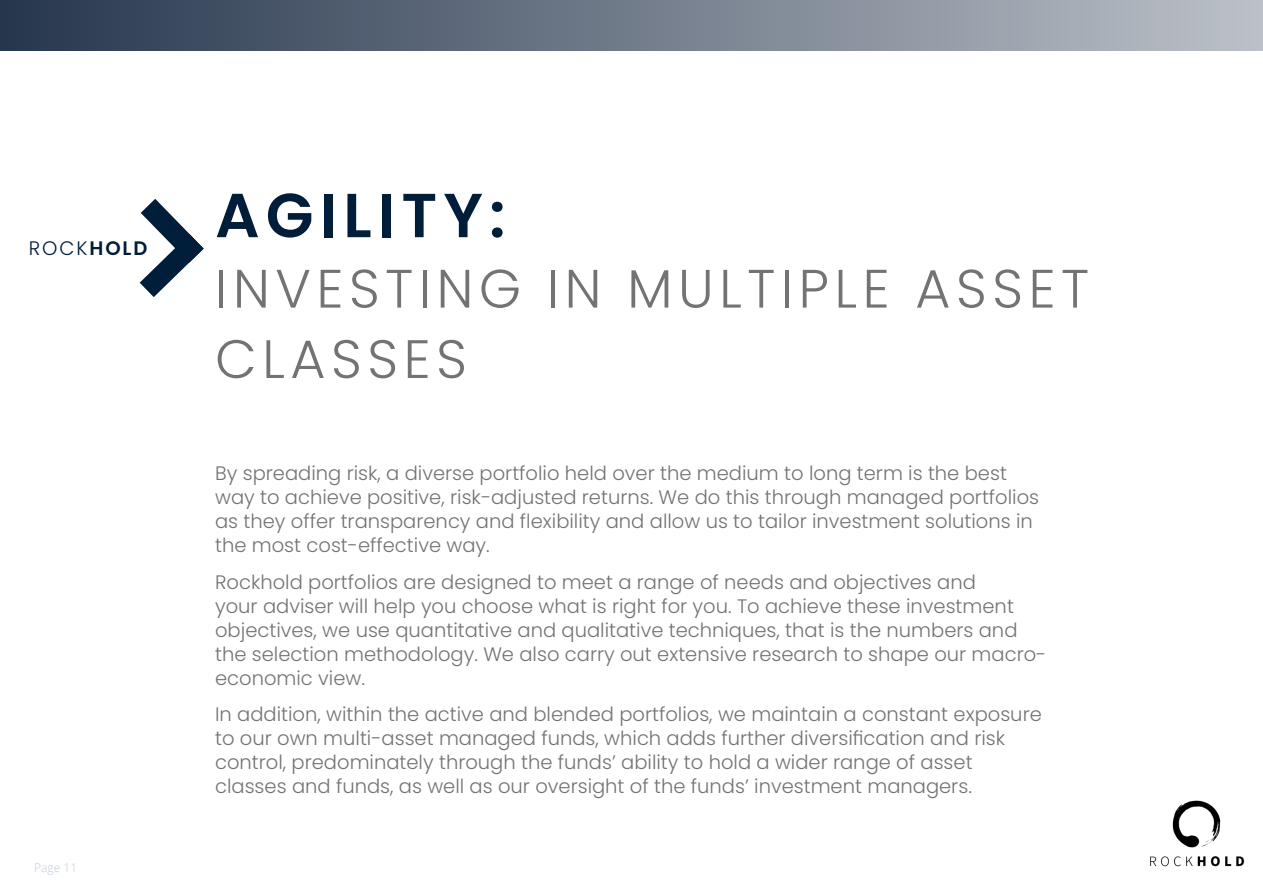
<style>
.page{position:relative;width:1263px;height:893px;background:#fff}
.page>*{position:absolute;margin:0;border:0;box-sizing:border-box;transform-origin:0 0}
.t1{font:600 62.1px "Poppins";letter-spacing:.1em;color:#001d39}
.t2{font:300 54px "Poppins";letter-spacing:.1em;color:#737375}
.Body_Text{font:300 19.5px/24px "Poppins";color:#737375}
.t3{font:300 19.5px "Poppins";color:#001d39}
.t4{font:300 12px "Open Sans";color:#c0cada}
.s1{font-weight:600}
</style>
<div class="page">
<svg style="left:140px;top:199px;width:64px;height:98px"></svg>
<img style="left:1150px;top:800px;width:95px;height:67px">
<div style="left:0;top:0;width:1263px;height:51px;background:linear-gradient(to right,#27364d,#bdc2c9)"></div>
<p class="t3" style="left:29px;top:237px;width:120px">ROCK<span class="s1">HOLD</span></p>
<p class="t4" style="left:34px;top:860px;width:45px">Page 11</p>
<p class="t1" style="left:215px;top:179px;width:292px">AGILITY:</p>
<p class="t2" style="left:215px;top:257px;width:875px">INVESTING IN MULTIPLE ASSET</p>
<p class="t2" style="left:215px;top:328px;width:253px">CLASSES</p>
<p class="Body_Text" style="left:215px;top:461px;width:825px">By spreading risk, a diverse portfolio held over the medium to long term is the best way to achieve positive, risk-adjusted returns. We do this through managed portfolios as they offer transparency and flexibility and allow us to tailor investment solutions in the most cost-effective way.</p>
<p class="Body_Text" style="left:215px;top:570px;width:833px">Rockhold portfolios are designed to meet a range of needs and objectives and<br>your adviser will help you choose what is right for you. To achieve these investment objectives, we use quantitative and qualitative techniques, that is the numbers and the selection methodology. We also carry out extensive research to shape our macro&shy;economic view.</p>
<p class="Body_Text" style="left:215px;top:702px;width:828px">In addition, within the active and blended portfolios, we maintain a constant exposure to our own multi-asset managed funds, which adds further diversification and risk control, predominately through the funds’ ability to hold a wider range of asset classes and funds, as well as our oversight of the funds’ investment managers.</p>
</div>
